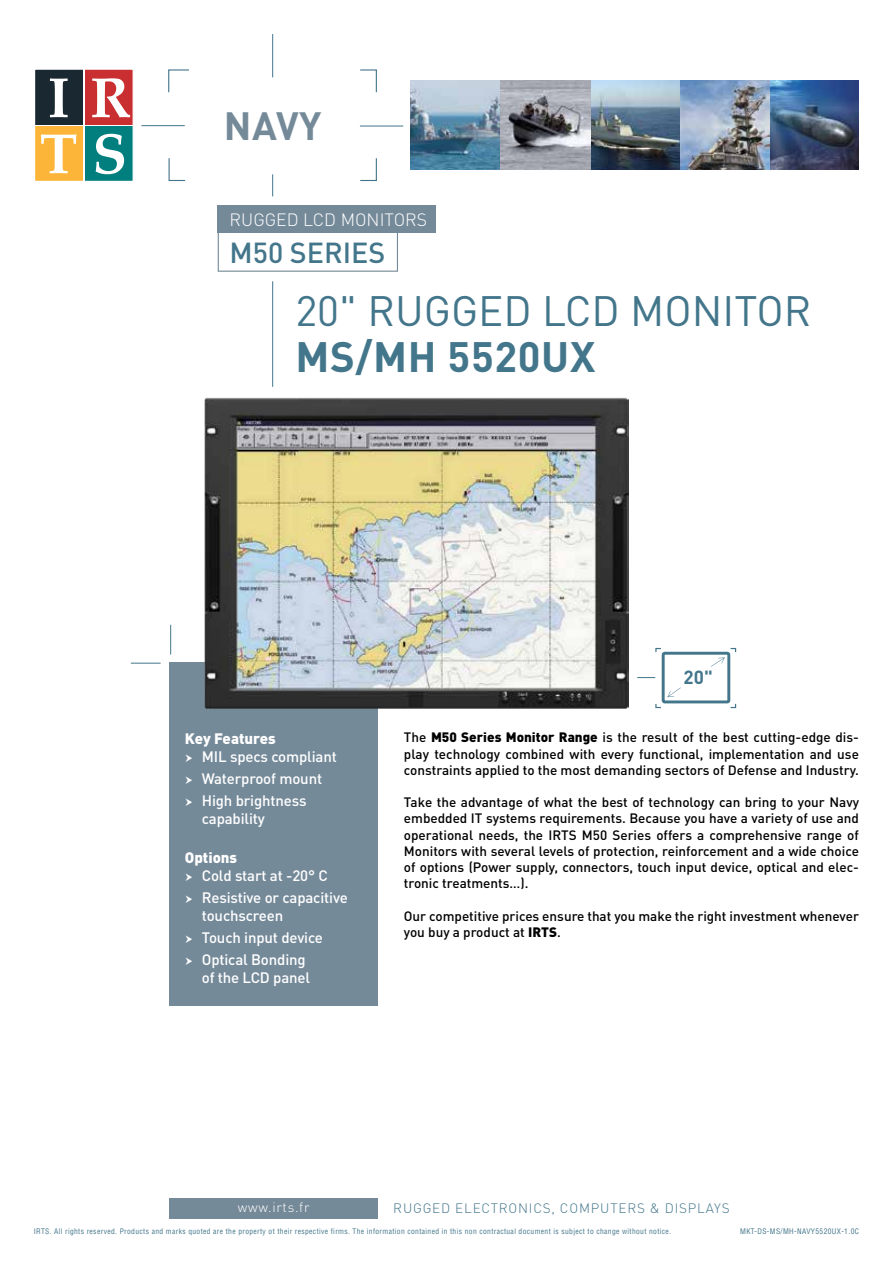
<style>
.page{position:relative;width:893px;height:1263px;background:#fff}
.page>*{position:absolute;margin:0;border:0;box-sizing:border-box;transform-origin:0 0}
.t1{font:42px "DIN Pro";color:#43768b}
.t2{font:700 42px "DIN Pro";letter-spacing:.015em;color:#43768b}
.t3{font:700 39px "DIN Pro";color:#758a99}
.t4{font:500 28.65px "DIN Pro";color:#43768b}
.t5{font:700 18.9px "DIN Pro";color:#43768b}
.t6{font:300 17.7px "DIN Pro";color:#fff}
.t7{font:500 15px/22.2px "DIN Pro";letter-spacing:-.01em;color:#fff}
.t8{font:900 15px "DIN Pro";color:#fff}
.t9{font:500 13.5px/16.2px "DIN Pro";color:#000;text-align:justify}
.t10{font:300 13.5px "DIN Pro";letter-spacing:.06em;color:#43768b}
.t11{font:300 13.5px "DIN Pro";letter-spacing:.05em;color:#fff}
.t12{font:condensed 7.5px "Helvetica LT Std";letter-spacing:.05em;color:#43768b}
.s1{font-weight:900}
</style>
<div class="page">
<div style="left:170px;top:1198px;width:208px;height:20px;background:#758a99"></div>
<hr style="left:360px;top:126px;width:43px;height:1px;background:#43768b">
<div style="left:35px;top:126px;width:48px;height:55px;background:#fcb538"></div>
<div style="left:85px;top:126px;width:48px;height:55px;background:#007f7e"></div>
<div style="left:35px;top:69px;width:48px;height:56px;background:#192831"></div>
<div style="left:85px;top:69px;width:48px;height:56px;background:#c92e30"></div>
<svg style="left:50px;top:78px;width:18px;height:39px"></svg>
<svg style="left:92px;top:78px;width:38px;height:39px"></svg>
<svg style="left:41px;top:134px;width:35px;height:39px"></svg>
<svg style="left:96px;top:134px;width:28px;height:40px"></svg>
<div style="left:34px;top:68px;width:100px;height:114px;border:1px solid #fff"></div>
<hr style="left:141px;top:125px;width:44px;height:1px;background:#43768b">
<hr style="left:272px;top:34px;width:1px;height:43px;background:#43768b">
<svg style="left:168px;top:69px;width:21px;height:24px"></svg>
<svg style="left:168px;top:158px;width:18px;height:24px"></svg>
<svg style="left:360px;top:158px;width:17px;height:24px"></svg>
<svg style="left:360px;top:69px;width:17px;height:24px"></svg>
<img style="left:769px;top:80px;width:90px;height:90px">
<img style="left:680px;top:80px;width:89px;height:90px">
<img style="left:590px;top:80px;width:90px;height:90px">
<svg style="left:411px;top:80px;width:89px;height:90px;background:#7999b0"></svg>
<svg style="left:500px;top:80px;width:90px;height:90px;background:#93959d"></svg>
<svg style="left:170px;top:625px;width:1px;height:29px"></svg>
<hr style="left:131px;top:663px;width:30px;height:1px;background:#43768b">
<div style="left:170px;top:663px;width:208px;height:343px;background:#758a99"></div>
<img style="left:203px;top:397px;width:425px;height:312px">
<hr style="left:272px;top:281px;width:1px;height:106px;background:#43768b">
<div style="left:218px;top:232px;width:180px;height:40px;border:1px solid #758a99"></div>
<div style="left:218px;top:205px;width:218px;height:28px;background:#758a99"></div>
<svg style="left:272px;top:174px;width:1px;height:22px"></svg>
<svg style="left:637px;top:677px;width:18px;height:1px"></svg>
<div style="left:662px;top:652px;width:68px;height:51px;border:3px solid #43768b;border-radius:2px"></div>
<svg style="left:667px;top:687px;width:14px;height:10px"></svg>
<svg style="left:711px;top:647px;width:26px;height:20px"></svg>
<svg style="left:655px;top:647px;width:6px;height:6px"></svg>
<svg style="left:655px;top:704px;width:6px;height:5px"></svg>
<svg style="left:730px;top:703px;width:7px;height:6px"></svg>
<h2 class="t3" style="left:224px;top:100px;width:99px">NAVY</h2>
<h3 class="t6" style="left:230px;top:208px;width:199px">RUGGED LCD MONITORS</h3>
<h3 class="t4" style="left:230px;top:233px;width:157px">M50 SERIES</h3>
<h1 class="t1" style="left:295px;top:282px;width:518px">20" RUGGED LCD MONITOR</h1>
<h1 class="t2" style="left:295px;top:328px;width:301px">MS/MH 5520UX</h1>
<p class="t8" style="left:185px;top:728px;width:92px">Key Features</p>
<p class="t7" style="left:202px;top:744px;width:137px">MIL specs compliant<br>Waterproof mount<br>High brightness</p>
<p class="t7" style="left:202px;top:807px;width:65px">capability</p>
<p class="t8" style="left:185px;top:847px;width:54px">Options</p>
<p class="t7" style="left:202px;top:863px;width:148px">Cold start at -20° C<br>Resistive or capacitive</p>
<p class="t7" style="left:202px;top:904px;width:123px">touchscreen<br>Touch input device<br>Optical Bonding</p>
<p class="t7" style="left:202px;top:966px;width:110px">of the LCD panel</p>
<h3 class="t5" style="left:684px;top:664px;width:31px">20"</h3>
<p class="t9" style="left:404px;top:729px;width:457px">The <span class="s1">M50 Series Monitor Range</span> is the result of the best cutting-edge dis&shy;play technology combined with every functional, implementation and use constraints applied to the most demanding sectors of Defense and Industry.</p>
<p class="t9" style="left:404px;top:794px;width:457px">Take the advantage of what the best of technology can bring to your Navy embedded IT systems requirements. Because you have a variety of use and operational needs, the IRTS M50 Series offers a comprehensive range of Monitors with several levels of protection, reinforcement and a wide choice of options (Power supply, connectors, touch input device, optical and elec&shy;tronic treatments…).</p>
<p class="t9" style="left:404px;top:907px;width:457px">Our competitive prices ensure that you make the right investment whenever you buy a product at <span class="s1">IRTS</span>.</p>
<p class="t11" style="left:238px;top:1198px;width:73px">www.irts.fr</p>
<p class="t10" style="left:393px;top:1199px;width:338px">RUGGED ELECTRONICS, COMPUTERS &amp; DISPLAYS</p>
<p class="t12" style="left:34px;top:1227px;width:639px">IRTS. All rights reserved. Products and marks quoted are the property ot their respective firms. The information contained in this non contractual document is subject to change without notice.</p>
<p class="t12" style="left:740px;top:1227px;width:120px">MKT-DS-MS/MH-NAVY5520UX-1.0C</p>
</div>
